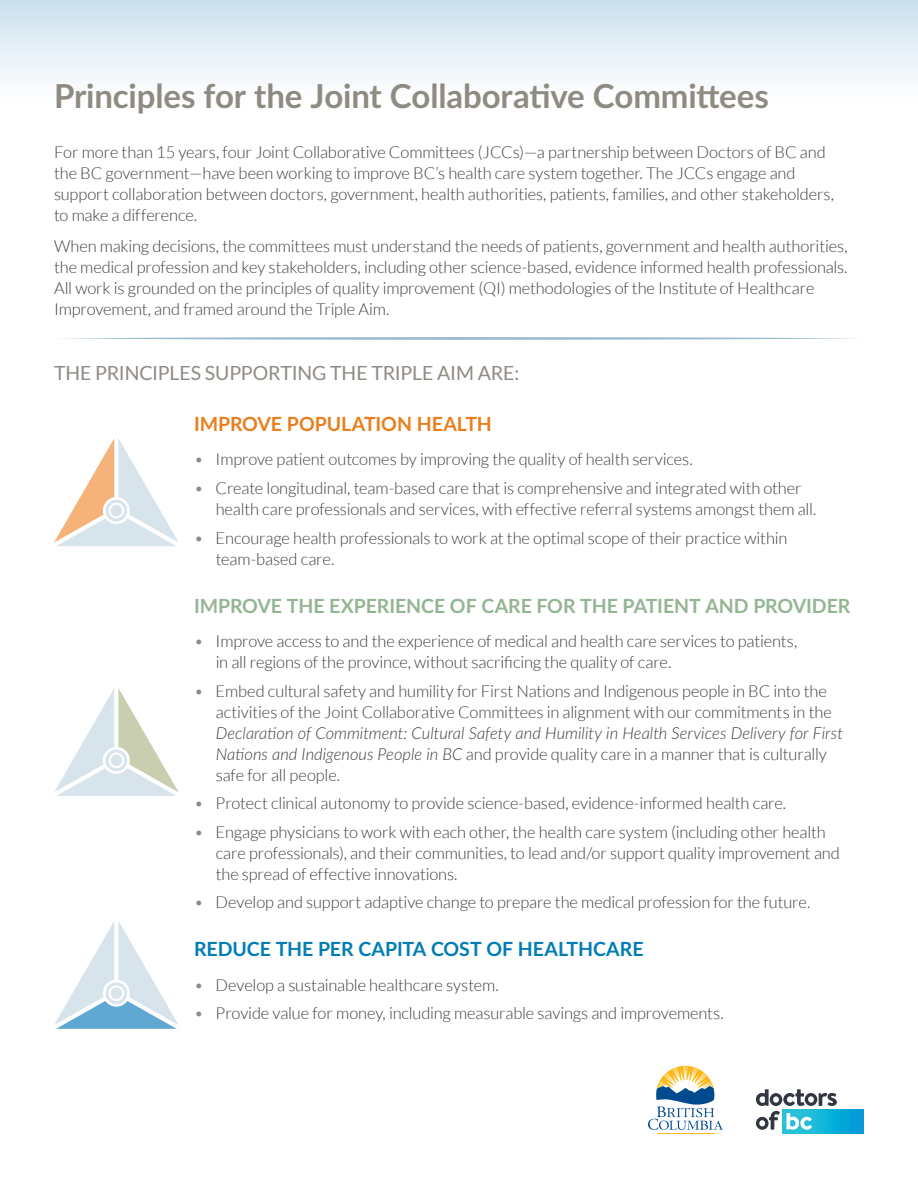
<style>
.page{position:relative;width:918px;height:1188px;background:#fff}
.page>*{position:absolute;margin:0;border:0;box-sizing:border-box;transform-origin:0 0}
.Storyboard___Body{font:700 33px "Lato";letter-spacing:-.005em;color:#8f8a82}
.Storyboard___Body-2{font:700 19.5px "Lato";letter-spacing:-.005em;color:#94b593}
.Storyboard___Body-3{font:19.5px "Lato";letter-spacing:-.01em;color:#8f8a82}
.Storyboard___Body-4{font:700 19.5px "Lato";color:#007db5}
.Storyboard___Body-5{font:700 19.5px "Lato";color:#ea7e1d}
.Storyboard___Body-6{font:300 16.5px/21px "Lato";letter-spacing:-.01em;color:#3e3e3f}
.s1{color:#8f8a82}
.s2{font-style:italic}
</style>
<div class="page">
<div style="left:0;top:0;width:918px;height:137px;background:linear-gradient(to bottom,#cfe2f0,#fff)"></div>
<svg style="left:54px;top:438px;width:124px;height:108px"></svg>
<svg style="left:54px;top:688px;width:125px;height:108px"></svg>
<svg style="left:54px;top:921px;width:125px;height:108px"></svg>
<svg style="left:61px;top:337px;width:796px;height:3px"></svg>
<div style="left:783px;top:1109px;width:81px;height:24px;background:linear-gradient(to right,#30c9da,#009bda)"></div>
<svg style="left:756px;top:1089px;width:81px;height:41px"></svg>
<hr style="left:657px;top:1133px;width:57px;height:1px;background:#fcb814">
<svg style="left:648px;top:1066px;width:75px;height:64px"></svg>
<p class="Storyboard___Body" style="left:54px;top:71px;width:716px">Principles for the Joint Collaborative Committees</p>
<p class="Storyboard___Body-6" style="left:54px;top:142px;width:782px">For more than 15 years, four Joint Collaborative Committees (JCCs)—a partnership between Doctors of BC and the BC government—have been working to improve BC’s health care system together. The JCCs engage and support collaboration between doctors, government, health authorities, patients, families, and other stakeholders, to make a difference.</p>
<p class="Storyboard___Body-6" style="left:54px;top:235px;width:795px">When making decisions, the committees must understand the needs of patients, government and health authorities, the medical profession and key stakeholders, including other science-based, evidence informed health professionals.<br>All work is grounded on the principles of quality improvement (QI) methodologies of the Institute of Healthcare Improvement, and framed around the Triple Aim.</p>
<p class="Storyboard___Body-3" style="left:54px;top:362px;width:467px">THE PRINCIPLES SUPPORTING THE TRIPLE AIM ARE:</p>
<p class="Storyboard___Body-5" style="left:194px;top:409px;width:299px">IMPROVE POPULATION HEALTH</p>
<p class="Storyboard___Body-6" style="left:194px;top:449px;width:500px"><span class="s1">•</span> Improve patient outcomes by improving the quality of health services.</p>
<p class="Storyboard___Body-6" style="left:216px;top:478px;width:602px;text-indent:-22px"><span class="s1">•</span> Create longitudinal, team-based care that is comprehensive and integrated with other health care professionals and services, with effective referral systems amongst them all.</p>
<p class="Storyboard___Body-6" style="left:216px;top:527px;width:573px;text-indent:-22px"><span class="s1">•</span> Encourage health professionals to work at the optimal scope of their practice within team-based care.</p>
<p class="Storyboard___Body-2" style="left:194px;top:591px;width:658px">IMPROVE THE EXPERIENCE OF CARE FOR THE PATIENT AND PROVIDER</p>
<p class="Storyboard___Body-6" style="left:216px;top:631px;width:583px;text-indent:-22px"><span class="s1">•</span> Improve access to and the experience of medical and health care services to patients, in all regions of the province, without sacrificing the quality of care.</p>
<p class="Storyboard___Body-6" style="left:216px;top:680px;width:629px;text-indent:-22px"><span class="s1">•</span> Embed cultural safety and humility for First Nations and Indigenous people in BC into the activities of the Joint Collaborative Committees in alignment with our commitments in the <span class="s2">Declaration of Commitment: Cultural Safety and Humility in Health Services Delivery for First Nations and Indigenous People in BC</span> and provide quality care in a manner that is culturally safe for all people.</p>
<p class="Storyboard___Body-6" style="left:194px;top:793px;width:594px"><span class="s1">•</span> Protect clinical autonomy to provide science-based, evidence-informed health care.</p>
<p class="Storyboard___Body-6" style="left:216px;top:821px;width:626px;text-indent:-22px"><span class="s1">•</span> Engage physicians to work with each other, the health care system (including other health care professionals), and their communities, to lead and/or support quality improvement and the spread of effective innovations.</p>
<p class="Storyboard___Body-6" style="left:194px;top:892px;width:618px"><span class="s1">•</span> Develop and support adaptive change to prepare the medical profession for the future.</p>
<p class="Storyboard___Body-4" style="left:194px;top:935px;width:451px">REDUCE THE PER CAPITA COST OF HEALTHCARE</p>
<p class="Storyboard___Body-6" style="left:194px;top:974px;width:306px"><span class="s1">•</span> Develop a sustainable healthcare system.</p>
<p class="Storyboard___Body-6" style="left:194px;top:1003px;width:531px"><span class="s1">•</span> Provide value for money, including measurable savings and improvements.</p>
</div>
